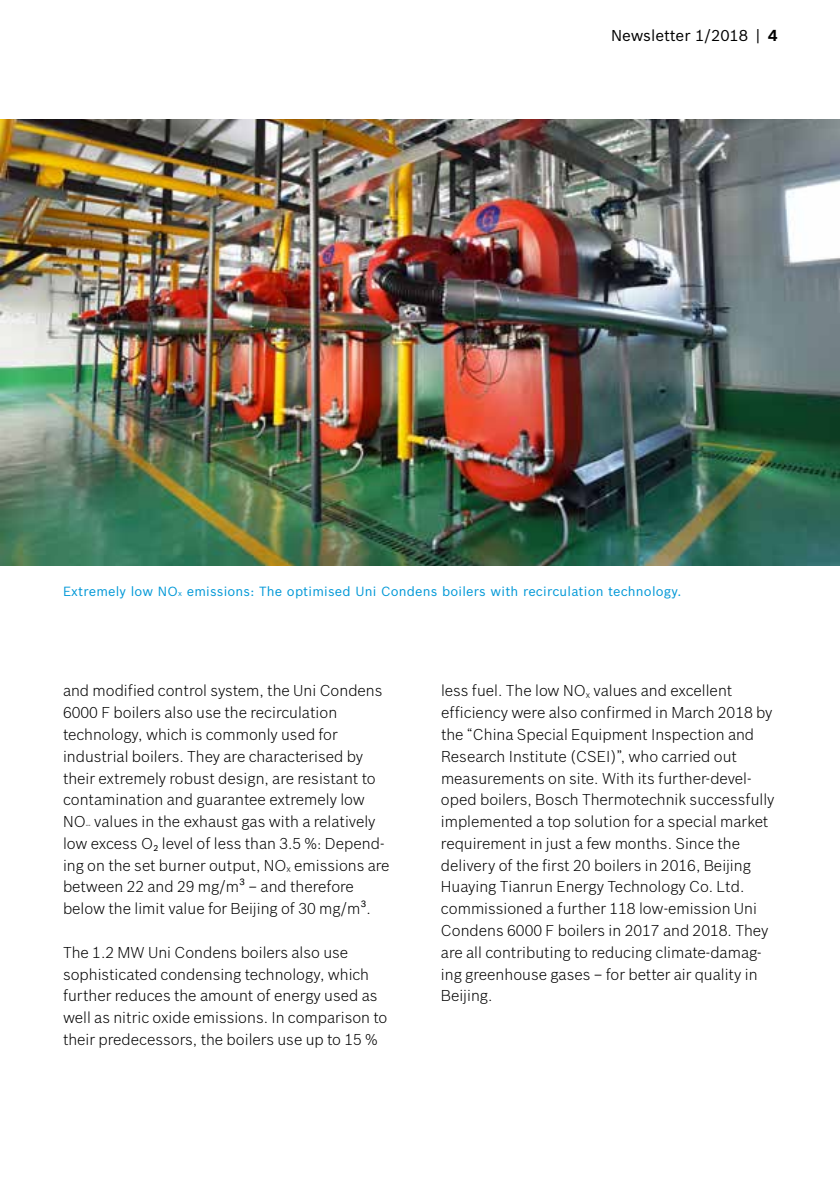
<style>
.page{position:relative;width:840px;height:1191px;background:#fff}
.page>*{position:absolute;margin:0;border:0;box-sizing:border-box;transform-origin:0 0}
.t1{font:300 15.4px/21.8px "Bosch Sans";color:#000}
.t2{font:15.4px "Bosch Sans";color:#000}
.t3{font:13px "Bosch Sans";letter-spacing:.015em;color:#0098d7}
.s1{font-weight:700}
.s2{font-size:7.6px}
.s3{font-size:9px}
</style>
<div class="page">
<img style="left:0;top:119px;width:839px;height:447px">
<p class="t2" style="left:610px;top:24px;width:168px">Newsletter 1/2018 | <span class="s1">4</span></p>
<p class="t3" style="left:63px;top:582px;width:619px">Extremely low NO<span class="s2">x</span> emissions: The optimised Uni Condens boilers with recirculation technology.</p>
<p class="t1" style="left:63px;top:679px;width:328px">and modified control system, the Uni Condens 6000 F boilers also use the recirculation technology, which is commonly used for industrial boilers. They are characterised by their extremely robust design, are resistant to contamination and guarantee extremely low NO<span class="s3">--</span> values in the exhaust gas with a relatively low excess O2 level of less than 3.5 %: Depend&shy;ing on the set burner output, NO<span class="s3">x</span> emissions are between 22 and 29 mg/m³ – and therefore below the limit value for Beijing of 30 mg/m³.</p>
<p class="t1" style="left:63px;top:940px;width:326px">The 1.2 MW Uni Condens boilers also use sophisticated condensing technology, which further reduces the amount of energy used as well as nitric oxide emissions. In comparison to their predecessors, the boilers use up to 15 %</p>
<p class="t1" style="left:441px;top:679px;width:335px">less fuel. The low NO<span class="s3">x</span> values and excellent efficiency were also confirmed in March 2018 by the “China Special Equipment Inspection and Research Institute (CSEI)”, who carried out measurements on site. With its further-devel&shy;oped boilers, Bosch Thermotechnik successfully implemented a top solution for a special market requirement in just a few months. Since the delivery of the first 20 boilers in 2016, Beijing Huaying Tianrun Energy Technology Co. Ltd. commissioned a further 118 low-emission Uni Condens 6000 F boilers in 2017 and 2018. They are all contributing to reducing climate-damag&shy;ing greenhouse gases – for better air quality in Beijing.</p>
</div>
